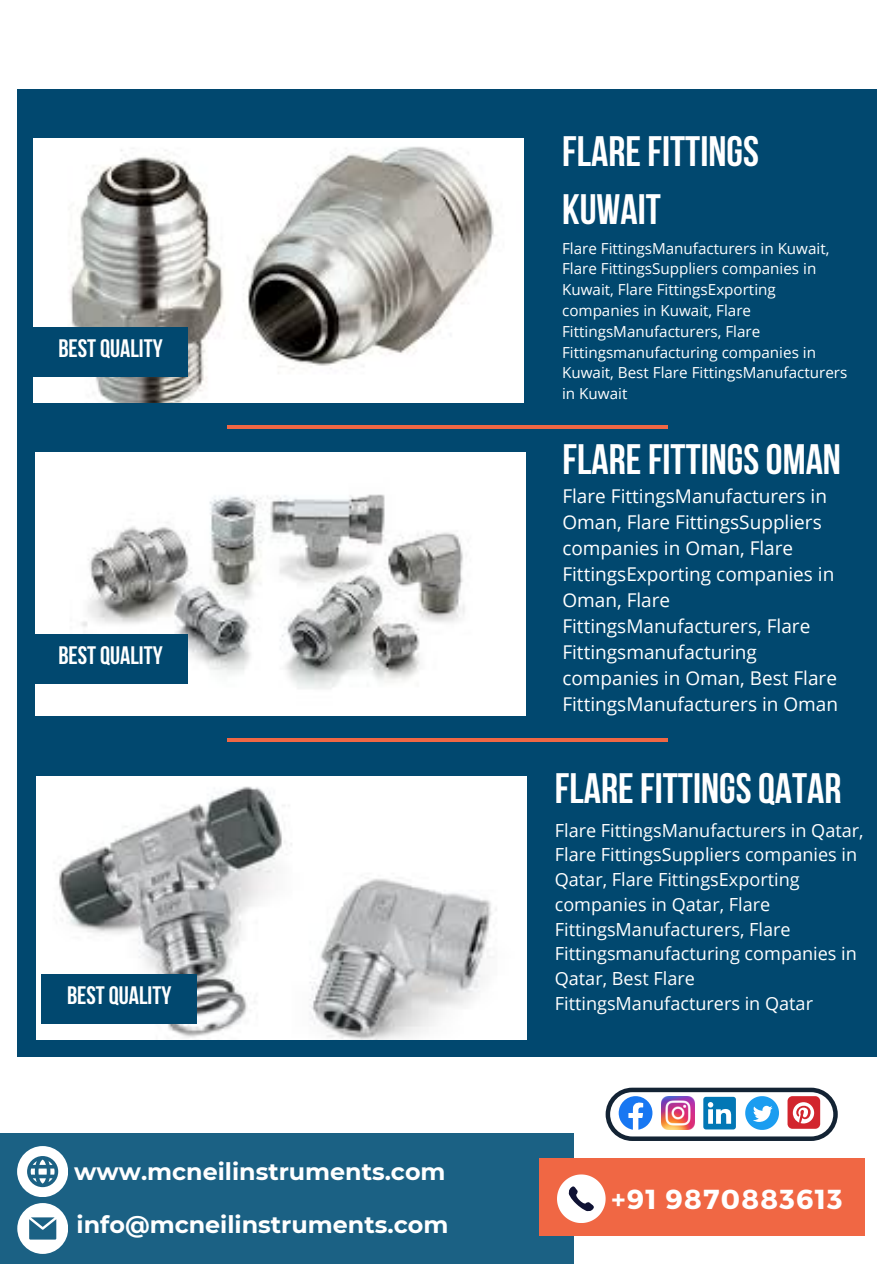
<style>
.page{position:relative;width:894px;height:1264px;background:#fff}
.page>*{position:absolute;margin:0;border:0;box-sizing:border-box;transform-origin:0 0}
.t1{font:700 42.45px/58.5px "Bebas Neue";color:#fff}
.t2{font:700 27.45px "Montserrat";letter-spacing:.045em;color:#fff}
.t3{font:700 25.2px "Bebas Neue";color:#fff}
.t4{font:700 23.85px "Montserrat";color:#fff}
.t5{font:19.05px/26px "Open Sans";color:#fff}
.t6{font:18px/24.8px "Open Sans";color:#fff}
.t7{font:15.15px/20.9px "Open Sans";color:#fff}
</style>
<div class="page">
<div style="left:0;top:1133px;width:574px;height:130px;background:#1b6184"></div>
<div style="left:539px;top:1158px;width:325px;height:78px;background:#f06744"></div>
<svg style="left:557px;top:1174px;width:48px;height:48px"></svg>
<svg style="left:605px;top:1087px;width:232px;height:53px"></svg>
<svg style="left:17px;top:1146px;width:51px;height:50px"></svg>
<svg style="left:17px;top:1203px;width:51px;height:50px"></svg>
<div style="left:17px;top:89px;width:859px;height:967px;background:#01486f"></div>
<img style="left:34px;top:139px;width:489px;height:263px">
<div style="left:33px;top:327px;width:155px;height:50px;background:#01486f"></div>
<img style="left:35px;top:452px;width:490px;height:263px">
<img style="left:37px;top:776px;width:489px;height:263px">
<div style="left:33px;top:634px;width:155px;height:50px;background:#01486f"></div>
<div style="left:41px;top:974px;width:156px;height:49px;background:#01486f"></div>
<hr style="left:227px;top:425px;width:440px;height:3px;background:#f06744">
<hr style="left:227px;top:738px;width:440px;height:4px;background:#f06744">
<p class="t3" style="left:58px;top:338px;width:106px">BESTQUALITY</p>
<p class="t3" style="left:58px;top:645px;width:106px">BESTQUALITY</p>
<p class="t3" style="left:67px;top:985px;width:106px">BESTQUALITY</p>
<h2 class="t4" style="left:74px;top:1156px;width:373px">www.mcneilinstruments.com</h2>
<h1 class="t4" style="left:77px;top:1209px;width:373px">info@mcneilinstruments.com</h1>
<p class="t1" style="left:562px;top:126px;width:198px">FLAREFITTINGS<br>KUWAIT</p>
<p class="t7" style="left:562px;top:237px;width:286px">Flare FittingsManufacturers in Kuwait, Flare FittingsSuppliers companies in Kuwait, Flare FittingsExporting companies in Kuwait, Flare FittingsManufacturers, Flare Fittingsmanufacturing companies in Kuwait, Best Flare FittingsManufacturers in Kuwait</p>
<h2 class="t1" style="left:562px;top:434px;width:280px">FLAREFITTINGSOMAN</h2>
<h1 class="t5" style="left:562px;top:482px;width:277px">Flare FittingsManufacturers in<br>Oman, Flare FittingsSuppliers companies in Oman, Flare<br>FittingsExporting companies in<br>Oman, Flare<br>FittingsManufacturers, Flare<br>Fittingsmanufacturing companies in Oman, Best Flare<br>FittingsManufacturers in Oman</h1>
<h5 class="t1" style="left:554px;top:763px;width:288px">FLAREFITTINGSQATAR</h5>
<p class="t6" style="left:554px;top:817px;width:310px">Flare FittingsManufacturers in Qatar,<br>Flare FittingsSuppliers companies in<br>Qatar, Flare FittingsExporting companies in Qatar, Flare<br>FittingsManufacturers, Flare<br>Fittingsmanufacturing companies in<br>Qatar, Best Flare<br>FittingsManufacturers in Qatar</p>
<p class="t2" style="left:611px;top:1181px;width:233px">+91 9870883613</p>
</div>
